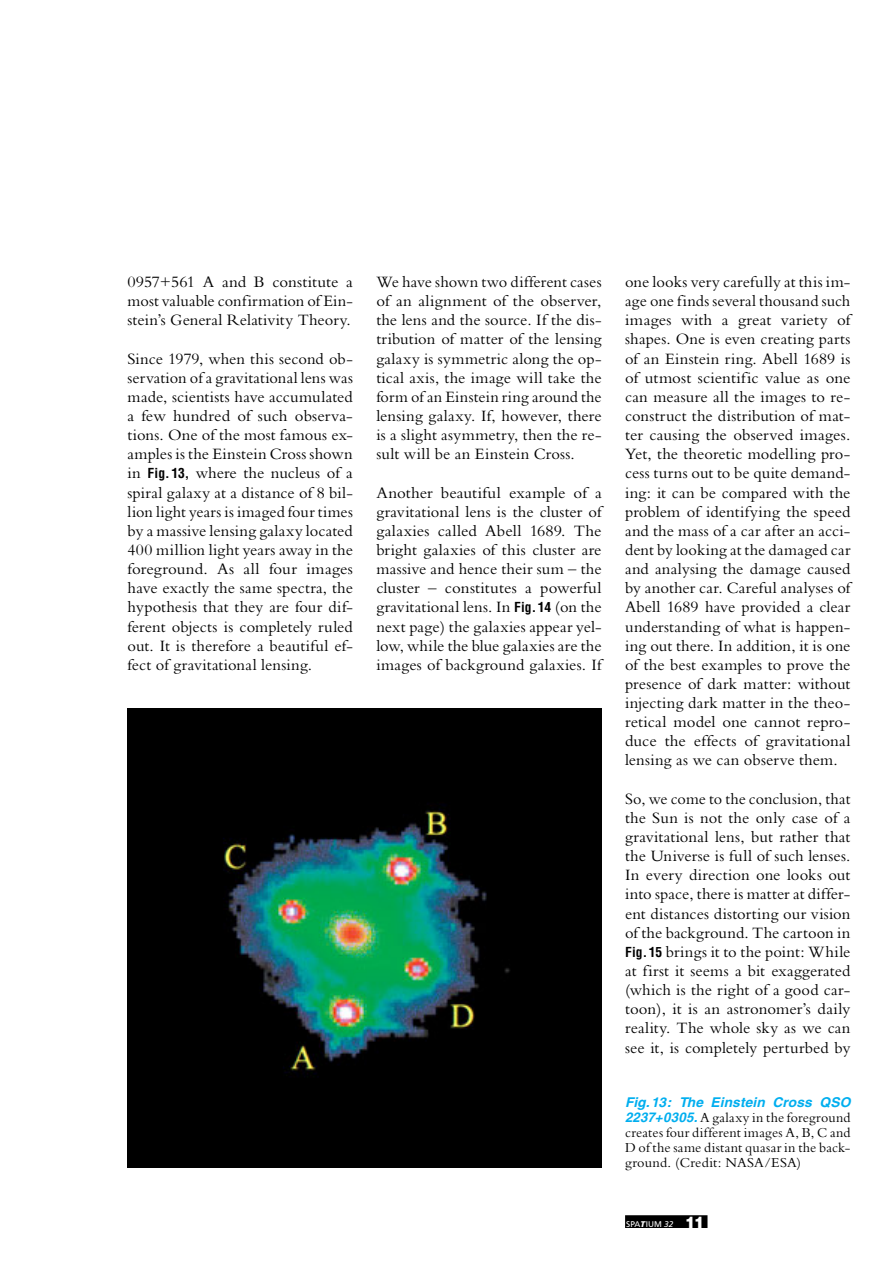
<style>
.page{position:relative;width:893px;height:1263px;background:#fff}
.page>*{position:absolute;margin:0;border:0;box-sizing:border-box;transform-origin:0 0}
.t1{font:16.5px/19.2px "Bembo";letter-spacing:.01em;color:#000;text-align:justify}
.t2{font:14.25px/15px "Bembo";letter-spacing:.015em;color:#000;text-align:justify}
.t3{font:italic 700 13.5px "Helvetica";letter-spacing:.005em;color:#00aeef}
.t4{font:8.25px "Frutiger";letter-spacing:-.005em;color:#fff}
.s1{font-family:"Helv Cond Bol";font-size:13.5px}
.s2{font-family:"Helvetica";font-weight:700;font-style:italic;font-size:13.5px;color:#00aeef}
.s3{font-weight:900;font-style:italic}
.s4{font-style:italic}
.s5{font-family:"Helvetica";font-weight:900;font-size:15.75px}
</style>
<div class="page">
<div style="left:625px;top:1215px;width:82px;height:13px;background:#000"></div>
<img style="left:128px;top:708px;width:474px;height:459px">
<p class="t1" style="left:128px;top:272px;width:227px">0957+561 A and B constitute a most valuable confirmation of Ein&shy;stein’s General Relativity Theory.</p>
<p class="t1" style="left:128px;top:348px;width:227px">Since 1979, when this second ob&shy;servation of a gravitational lens was made, scientists have accumulated a few hundred of such observa&shy;tions. One of the most famous ex&shy;amples is the Einstein Cross shown in <span class="s1">Fig. 13,</span> where the nucleus of a spiral galaxy at a distance of 8 bil&shy;lion light years is imaged four times by a massive lensing galaxy located 400 million light years away in the foreground. As all four images have exactly the same spectra, the hypothesis that they are four dif&shy;ferent objects is completely ruled out. It is therefore a beautiful ef&shy;fect of gravitational lensing.</p>
<p class="t1" style="left:376px;top:272px;width:227px">We have shown two different cases of an alignment of the observer, the lens and the source. If the dis&shy;tribution of matter of the lensing galaxy is symmetric along the op&shy;tical axis, the image will take the form of an Einstein ring around the lensing galaxy. If, however, there is a slight asymmetry, then the re&shy;sult will be an Einstein Cross.</p>
<p class="t1" style="left:376px;top:482px;width:227px">Another beautiful example of a gravitational lens is the cluster of galaxies called Abell 1689. The bright galaxies of this cluster are massive and hence their sum – the cluster – constitutes a powerful gravitational lens. In <span class="s1">Fig. 14</span> (on the next page) the galaxies appear yel&shy;low, while the blue galaxies are the images of background galaxies. If</p>
<p class="t1" style="left:625px;top:272px;width:227px">one looks very carefully at this im&shy;age one finds several thousand such images with a great variety of shapes. One is even creating parts of an Einstein ring. Abell 1689 is of utmost scientific value as one can measure all the images to re&shy;construct the distribution of mat&shy;ter causing the observed images.<br>Yet, the theoretic modelling pro&shy;cess turns out to be quite demand&shy;ing: it can be compared with the problem of identifying the speed and the mass of a car after an acci&shy;dent by looking at the damaged car and analysing the damage caused by another car. Careful analyses of Abell 1689 have provided a clear understanding of what is happen&shy;ing out there. In addition, it is one of the best examples to prove the presence of dark matter: without injecting dark matter in the theo&shy;retical model one cannot repro&shy;duce the effects of gravitational lensing as we can observe them.</p>
<p class="t1" style="left:625px;top:789px;width:227px">So, we come to the conclusion, that the Sun is not the only case of a gravitational lens, but rather that the Universe is full of such lenses.<br>In every direction one looks out into space, there is matter at differ&shy;ent distances distorting our vision of the background. The cartoon in <span class="s1">Fig. 15</span> brings it to the point: While at first it seems a bit exaggerated (which is the right of a good car&shy;toon), it is an astronomer’s daily reality. The whole sky as we can see it, is completely perturbed by</p>
<p class="t3" style="left:625px;top:1094px;width:227px">Fig.13: The Einstein Cross QSO</p>
<p class="t2" style="left:625px;top:1110px;width:227px"><span class="s2">2237+0305.</span> A galaxy in the foreground creates four different images A, B, C and D of the same distant quasar in the back&shy;ground. (Credit: NASA/ESA)</p>
<p class="t4" style="left:626px;top:1219px;width:80px">SPA<span class="s3">T</span>IUM <span class="s4">32</span> <span class="s5">11</span></p>
</div>
